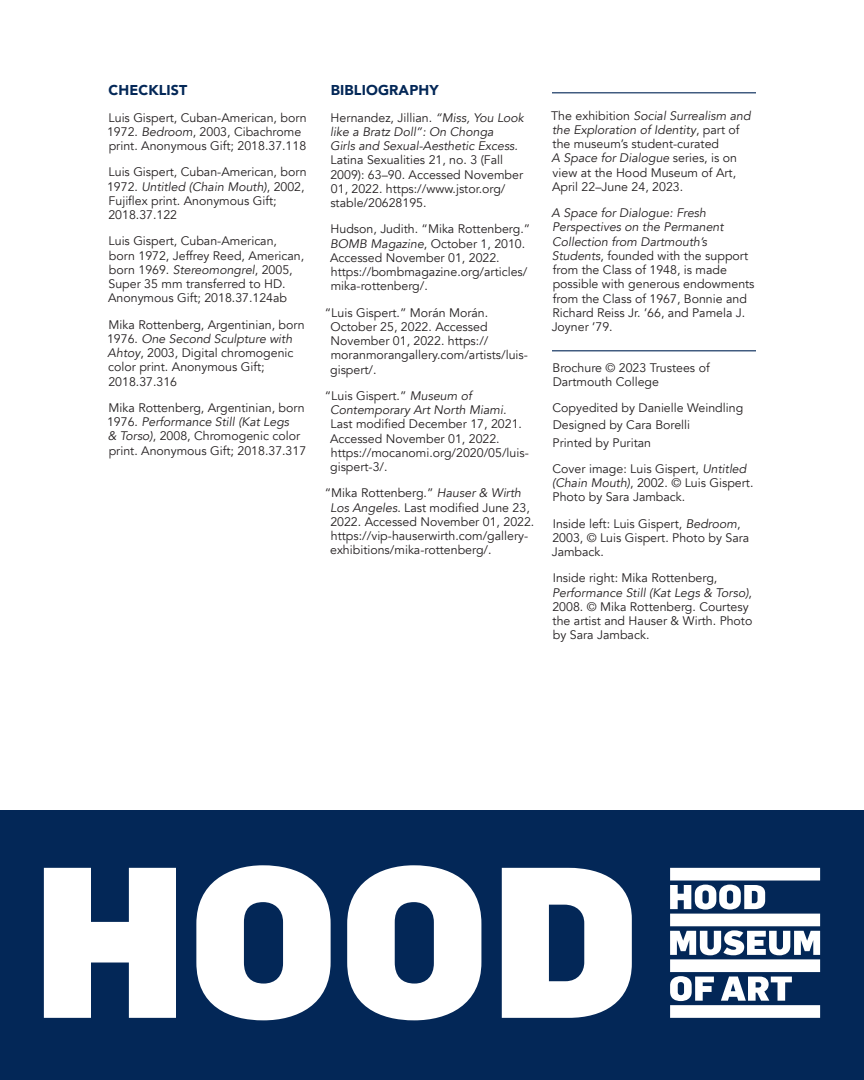
<style>
.page{position:relative;width:864px;height:1080px;background:#fff}
.page>*{position:absolute;margin:0;border:0;box-sizing:border-box;transform-origin:0 0}
.t1{font:900 14.25px "Avenir";letter-spacing:.01em;color:#032757}
.t2{font:12.3px/14.2px "Avenir";color:#231f20}
.t3{font:italic 12.3px/14.2px "Avenir";color:#231f20}
.s1{font-style:italic}
.s2{font-style:normal}
</style>
<div class="page">
<div style="left:0;top:810px;width:864px;height:270px;background:#032757"></div>
<svg style="left:44px;top:865px;width:776px;height:155px;fill:#fff"></svg>
<hr style="left:552px;top:92px;width:204px;height:1px;background:#032757">
<hr style="left:552px;top:350px;width:204px;height:1px;background:#032757">
<p class="t1" style="left:108px;top:78px;width:80px">CHECKLIST</p>
<p class="t2" style="left:107px;top:110px;width:201px">Luis Gispert, Cuban-American, born<br>1972. <span class="s1">Bedroom</span>, 2003, Cibachrome print. Anonymous Gift; 2018.37.118</p>
<p class="t2" style="left:107px;top:165px;width:201px">Luis Gispert, Cuban-American, born<br>1972. <span class="s1">Untitled (Chain Mouth)</span>, 2002,<br>Fujiflex print. Anonymous Gift;<br>2018.37.122</p>
<p class="t2" style="left:108px;top:234px;width:198px">Luis Gispert, Cuban-American, born 1972, Jeffrey Reed, American, born 1969. <span class="s1">Stereomongrel</span>, 2005,<br>Super 35 mm transferred to HD.<br>Anonymous Gift; 2018.37.124ab</p>
<p class="t2" style="left:107px;top:317px;width:199px">Mika Rottenberg, Argentinian, born<br>1976. <span class="s1">One Second Sculpture with<br>Ahtoy</span>, 2003, Digital chromogenic color print. Anonymous Gift;<br>2018.37.316</p>
<p class="t2" style="left:107px;top:401px;width:201px">Mika Rottenberg, Argentinian, born 1976. <span class="s1">Performance Still (Kat Legs<br>&amp; Torso)</span>, 2008, Chromogenic color print. Anonymous Gift; 2018.37.317</p>
<p class="t1" style="left:331px;top:78px;width:109px">BIBLIOGRAPHY</p>
<p class="t3" style="left:330px;top:110px;width:195px"><span class="s2">Hernandez, Jillian.</span> “Miss, You Look like a Bratz Doll”: On Chonga<br>Girls and Sexual-Aesthetic Excess.</p>
<p class="t2" style="left:330px;top:153px;width:194px">Latina Sexualities 21, no. 3 (Fall<br>2009): 63–90. Accessed November<br>01, 2022. https://www.jstor.org/ stable/20628195.</p>
<p class="t2" style="left:330px;top:222px;width:202px">Hudson, Judith. “Mika Rottenberg.”<br><span class="s1">BOMB Magazine</span>, October 1, 2010.<br>Accessed November 01, 2022. https://bombmagazine.org/articles/ mika-rottenberg/.</p>
<p class="t2" style="left:330px;top:305px;width:199px;text-indent:-5px">“Luis Gispert.” Morán Morán.<br>October 25, 2022. Accessed<br>November 01, 2022. https:// moranmorangallery.com/artists/luis&shy;gispert/.</p>
<p class="t3" style="left:330px;top:389px;width:178px;text-indent:-5px"><span class="s2">“Luis Gispert.”</span> Museum of<br>Contemporary Art North Miami.</p>
<p class="t2" style="left:330px;top:417px;width:200px">Last modified December 17, 2021.<br>Accessed November 01, 2022. https://mocanomi.org/2020/05/luis&shy;gispert-3/.</p>
<p class="t2" style="left:330px;top:486px;width:206px;text-indent:-5px">“Mika Rottenberg.” <span class="s1">Hauser &amp; Wirth Los Angeles</span>. Last modified June 23, 2022. Accessed November 01, 2022. https://vip-hauserwirth.com/gallery&shy;exhibitions/mika-rottenberg/.</p>
<p class="t2" style="left:551px;top:108px;width:201px">The exhibition <span class="s1">Social Surrealism and the Exploration of Identity</span>, part of the museum’s student-curated<br><span class="s1">A Space for Dialogue</span> series, is on view at the Hood Museum of Art,<br>April 22–June 24, 2023.</p>
<p class="t2" style="left:552px;top:206px;width:204px"><span class="s1">A Space for Dialogue: Fresh<br>Perspectives on the Permanent<br>Collection from Dartmouth’s<br>Students</span>, founded with the support from the Class of 1948, is made possible with generous endowments from the Class of 1967, Bonnie and<br>Richard Reiss Jr. ’66, and Pamela J.<br>Joyner ’79.</p>
<p class="t2" style="left:553px;top:360px;width:159px">Brochure © 2023 Trustees of<br>Dartmouth College</p>
<p class="t2" style="left:553px;top:399px;width:192px;line-height:17.2px">Copyedited by Danielle Weindling<br>Designed by Cara Borelli<br>Printed by Puritan</p>
<p class="t2" style="left:552px;top:462px;width:203px">Cover image: Luis Gispert, <span class="s1">Untitled (Chain Mouth)</span>, 2002. © Luis Gispert.<br>Photo by Sara Jamback.</p>
<p class="t2" style="left:552px;top:517px;width:199px">Inside left: Luis Gispert, <span class="s1">Bedroom</span>,<br>2003, © Luis Gispert. Photo by Sara<br>Jamback.</p>
<p class="t2" style="left:552px;top:571px;width:202px">Inside right: Mika Rottenberg,<br><span class="s1">Performance Still (Kat Legs &amp; Torso)</span>,<br>2008. © Mika Rottenberg. Courtesy the artist and Hauser &amp; Wirth. Photo by Sara Jamback.</p>
</div>
